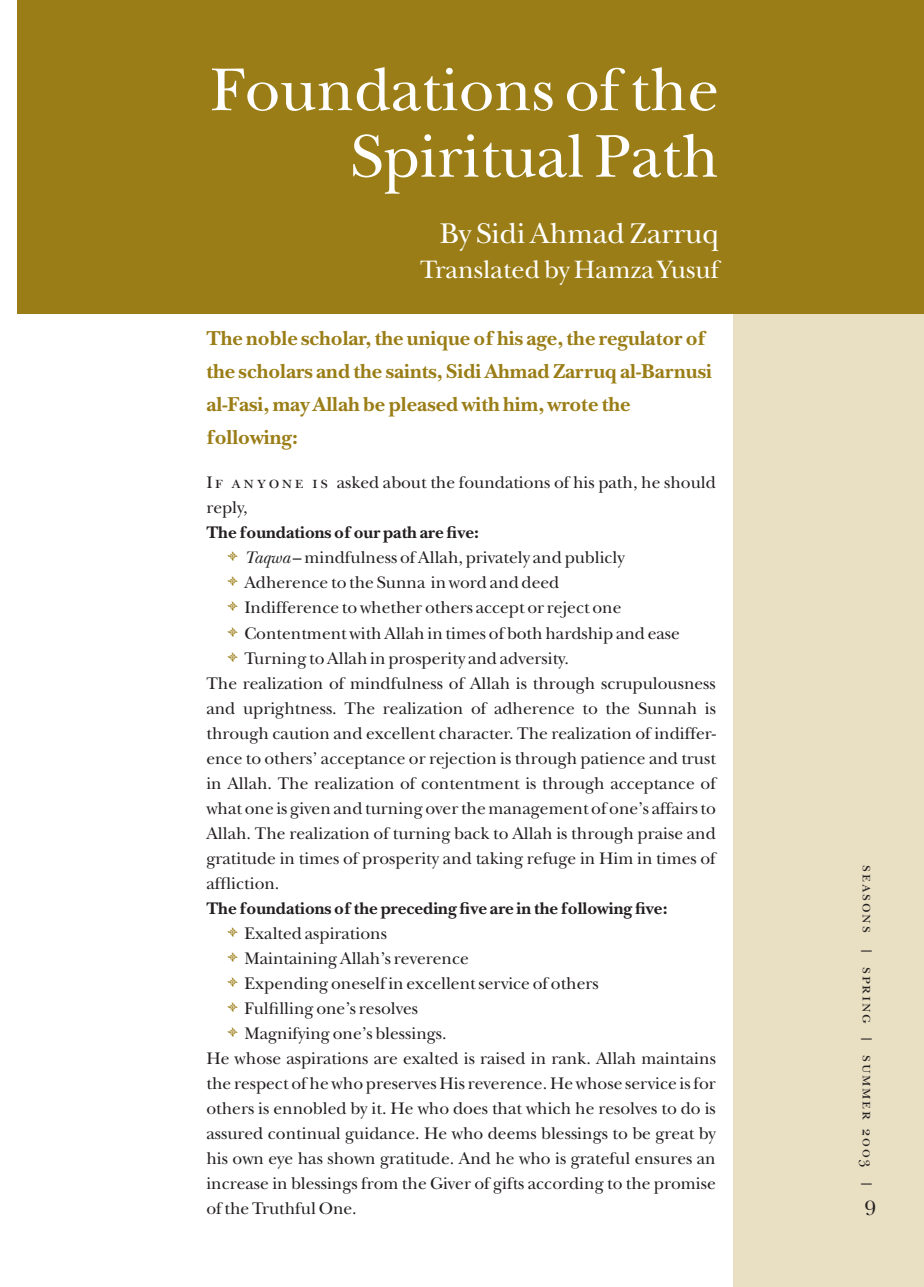
<style>
.page{position:relative;width:924px;height:1287px;background:#fff}
.page>*{position:absolute;margin:0;border:0;box-sizing:border-box;transform-origin:0 0}
.t1{font:63px/66.5px "New Baskerville";color:#fff;text-align:right}
.t2{font:29.75px "New Baskerville";color:#fff}
.t3{font:26.25px "New Baskerville";color:#fff}
.t4{font:700 21px/33.2px "New Baskerville";color:#9a7d16}
.t5{font:21px "New Baskerville SC";color:#231f20}
.t6{font:17.5px/25px "New Baskerville";color:#231f20}
.t7{font:700 17.5px "New Baskerville";color:#231f20}
.t8{font:15.75px "New Baskerville SC";letter-spacing:.11em;color:#231f20}
.s1{font-family:"New Baskerville SC"}
.s2{font-family:"Goudy Twenty";font-size:21px;color:#9a7d16}
.s3{font-style:italic}
</style>
<div class="page">
<div style="left:734px;top:18px;width:190px;height:1268px;background:#e9e0c4"></div>
<div style="left:17px;top:0;width:907px;height:313px;background:#9a7d16"></div>
<h1 class="t1" style="left:211px;top:64px;width:510px">Foundations of the<br>Spiritual Path</h1>
<h2 class="t2" style="left:440px;top:223px;width:281px">By Sidi Ahmad Zarruq</h2>
<h3 class="t3" style="left:420px;top:260px;width:301px">Translated by Hamza Yusuf</h3>
<p class="t4" style="left:206px;top:323px;width:507px">The noble scholar, the unique of his age, the regulator of the scholars and the saints, Sidi Ahmad Zarruq al-Barnusi al-Fasi, may Allah be pleased with him, wrote the following:</p>
<p class="t6" style="left:206px;top:472px;width:511px"><span class="s1">If anyone is</span> asked about the foundations of his path, he should reply,</p>
<p class="t7" style="left:206px;top:526px;width:274px">The foundations of our path are five:</p>
<p class="t6" style="left:226px;top:547px;width:400px"><span class="s2">}</span> <span class="s3">Taqwa</span> – mindfulness of Allah, privately and publicly</p>
<p class="t6" style="left:226px;top:572px;width:335px"><span class="s2">}</span> Adherence to the Sunna in word and deed</p>
<p class="t6" style="left:226px;top:597px;width:397px"><span class="s2">}</span> Indifference to whether others accept or reject one</p>
<p class="t6" style="left:226px;top:622px;width:455px"><span class="s2">}</span> Contentment with Allah in times of both hardship and ease</p>
<p class="t6" style="left:226px;top:647px;width:344px"><span class="s2">}</span> Turning to Allah in prosperity and adversity.</p>
<p class="t6" style="left:206px;top:672px;width:511px">The realization of mindfulness of Allah is through scrupulousness</p>
<p class="t6" style="left:206px;top:697px;width:511px">and uprightness. The realization of adherence to the Sunnah is</p>
<p class="t6" style="left:206px;top:722px;width:511px">through caution and excellent character. The realization of indiffer-</p>
<p class="t6" style="left:206px;top:747px;width:511px">ence to others’ acceptance or rejection is through patience and trust</p>
<p class="t6" style="left:206px;top:772px;width:511px">in Allah. The realization of contentment is through acceptance of</p>
<p class="t6" style="left:206px;top:797px;width:511px">what one is given and turning over the management of one’s affairs to</p>
<p class="t6" style="left:206px;top:822px;width:511px">Allah. The realization of turning back to Allah is through praise and</p>
<p class="t6" style="left:206px;top:847px;width:511px">gratitude in times of prosperity and taking refuge in Him in times of</p>
<p class="t6" style="left:206px;top:872px;width:75px">affliction.</p>
<p class="t7" style="left:206px;top:902px;width:463px">The foundations of the preceding five are in the following five:</p>
<p class="t6" style="left:226px;top:922px;width:162px"><span class="s2">}</span> Exalted aspirations</p>
<p class="t6" style="left:226px;top:947px;width:244px"><span class="s2">}</span> Maintaining Allah’s reverence</p>
<p class="t6" style="left:226px;top:972px;width:374px"><span class="s2">}</span> Expending oneself in excellent service of others</p>
<p class="t6" style="left:226px;top:997px;width:193px"><span class="s2">}</span> Fulfilling one’s resolves</p>
<p class="t6" style="left:226px;top:1022px;width:222px"><span class="s2">}</span> Magnifying one’s blessings.</p>
<p class="t6" style="left:206px;top:1047px;width:511px">He whose aspirations are exalted is raised in rank. Allah maintains</p>
<p class="t6" style="left:206px;top:1072px;width:511px">the respect of he who preserves His reverence. He whose service is for</p>
<p class="t6" style="left:206px;top:1098px;width:511px">others is ennobled by it. He who does that which he resolves to do is</p>
<p class="t6" style="left:206px;top:1123px;width:511px">assured continual guidance. He who deems blessings to be great by</p>
<p class="t6" style="left:206px;top:1148px;width:511px">his own eye has shown gratitude. And he who is grateful ensures an</p>
<p class="t6" style="left:206px;top:1173px;width:511px">increase in blessings from the Giver of gifts according to the promise</p>
<p class="t6" style="left:206px;top:1198px;width:152px">of the Truthful One.</p>
<p class="t8" style="left:873px;top:865px;width:322px;rotate:90deg">seasons | spring | summer 2003 |</p>
<p class="t5" style="left:865px;top:1195px;width:13px">9</p>
<p class="t8" style="left:874px;top:868px;width:322px;rotate:90deg">seasons | spring | summer 2003 |</p>
<p class="t5" style="left:862px;top:1205px;width:13px">9</p>
</div>
